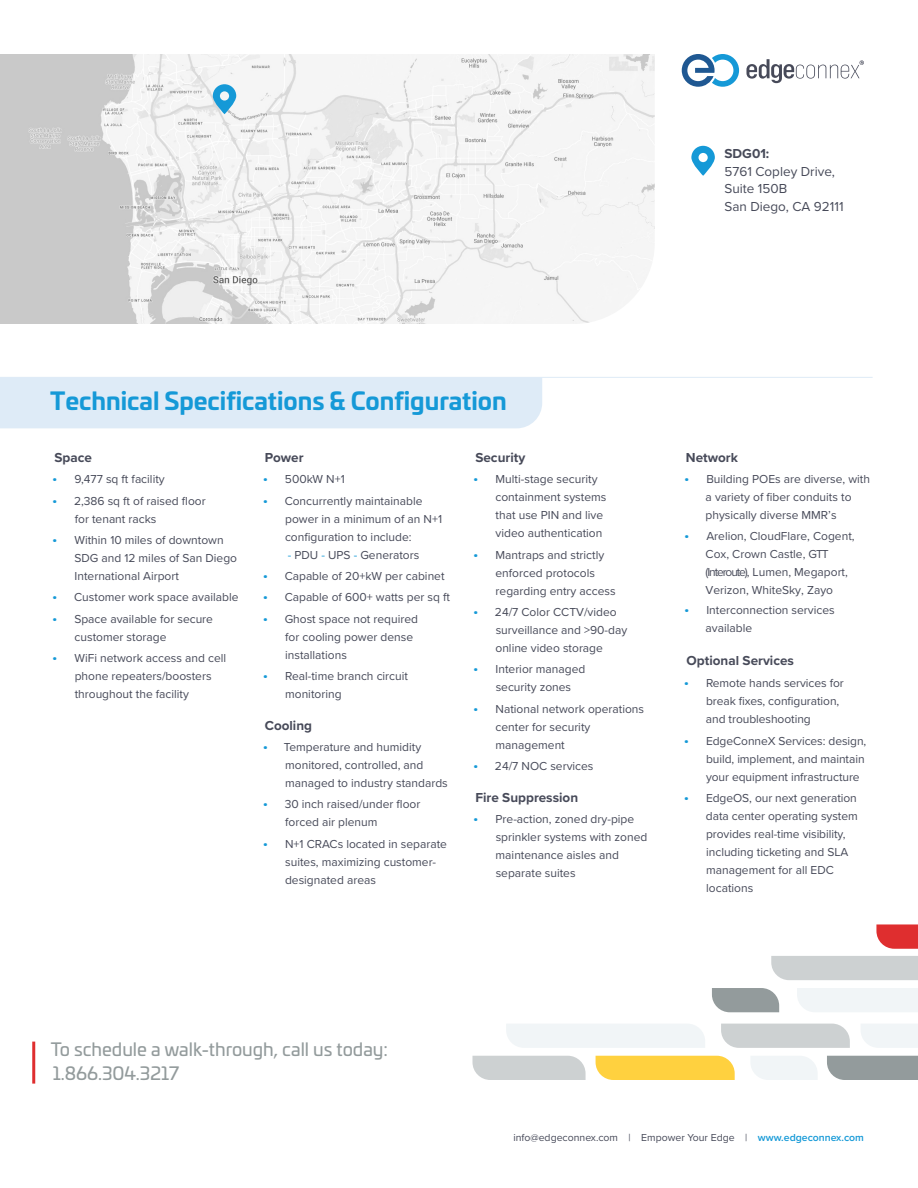
<style>
.page{position:relative;width:918px;height:1188px;background:#fff}
.page>*{position:absolute;margin:0;border:0;box-sizing:border-box;transform-origin:0 0}
.Section_Header_w__Ba{font:700 24px "Univia Pro";color:#1599d7}
.Callout{font:18px/24px "Univia Pro";color:#939b9c}
.Paragraph_Header{font:700 13.5px "Proxima Nova";color:#474a59}
.Body_Copy{font:13.5px/18px "Proxima Nova";color:#474a59}
.t1{font:12px/18px "Proxima Nova";color:#474a59}
.t2{font:10.5px "Proxima Nova";color:#474a59}
.s1{font-weight:700}
.s2{font-family:"Univia Pro";color:#1599d7}
.s3{color:#1599d7}
.s4{font-weight:600;color:#1599d7}
</style>
<div class="page">
<div style="left:827px;top:1056px;width:91px;height:24px;background:#939b9c"></div>
<div style="left:751px;top:1056px;width:66px;height:24px;background:#f1f5f7"></div>
<div style="left:721px;top:1024px;width:129px;height:24px;background:#cdd1d2"></div>
<svg style="left:861px;top:1024px;width:57px;height:24px"></svg>
<div style="left:797px;top:988px;width:121px;height:24px;background:#f1f5f7"></div>
<div style="left:771px;top:956px;width:147px;height:24px;background:#cdd1d2"></div>
<svg style="left:876px;top:924px;width:42px;height:25px"></svg>
<svg style="left:712px;top:988px;width:67px;height:24px;background:#9ba3a3"></svg>
<div style="left:473px;top:1056px;width:113px;height:24px;background:#cdd1d2"></div>
<div style="left:596px;top:1056px;width:139px;height:24px;background:#ffd13f"></div>
<div style="left:506px;top:1024px;width:199px;height:24px;background:#f1f5f7"></div>
<div style="left:0;top:378px;width:542px;height:50px;background:#deebf7"></div>
<hr style="left:0;top:377px;width:873px;height:1px;background:#deebf7">
<hr style="left:32px;top:1042px;width:3px;height:42px;background:#df2e2f">
<svg style="left:691px;top:146px;width:24px;height:30px"></svg>
<svg style="left:682px;top:54px;width:57px;height:33px"></svg>
<svg style="left:746px;top:59px;width:118px;height:24px"></svg>
<img style="left:0;top:54px;width:655px;height:270px">
<svg style="left:213px;top:84px;width:23px;height:30px"></svg>
<p class="Body_Copy" style="left:724px;top:143px;width:112px"><span class="s1">SDG01:<br></span>5761 Copley Drive,<br>Suite 150B</p>
<p class="Body_Copy" style="left:724px;top:197px;width:121px">San Diego, CA 92111</p>
<p class="Section_Header_w__Ba" style="left:50px;top:382px;width:458px">Technical Specifications &amp; Configuration</p>
<p class="Paragraph_Header" style="left:54px;top:447px;width:39px">Space</p>
<p class="t1" style="left:52px;top:470px;width:115px"><span class="s2">•</span> 9,477 sq ft facility</p>
<p class="t1" style="left:75px;top:491px;width:132px;text-indent:-23px"><span class="s2">•</span> 2,386 sq ft of raised floor for tenant racks</p>
<p class="t1" style="left:74px;top:530px;width:164px;text-indent:-23px"><span class="s2">•</span> Within 10 miles of downtown<br>SDG and 12 miles of San Diego<br>International Airport</p>
<p class="t1" style="left:52px;top:588px;width:188px"><span class="s2">•</span> Customer work space available</p>
<p class="t1" style="left:75px;top:609px;width:140px;text-indent:-23px"><span class="s2">•</span> Space available for secure customer storage</p>
<p class="t1" style="left:75px;top:649px;width:153px;text-indent:-23px"><span class="s2">•</span> WiFi network access and cell phone repeaters/boosters throughout the facility</p>
<p class="Paragraph_Header" style="left:475px;top:447px;width:51px">Security</p>
<p class="t1" style="left:496px;top:470px;width:112px;text-indent:-23px"><span class="s2">•</span> Multi-stage security containment systems that use PIN and live video authentication</p>
<p class="t1" style="left:496px;top:545px;width:122px;text-indent:-23px"><span class="s2">•</span> Mantraps and strictly enforced protocols regarding entry access</p>
<p class="t1" style="left:496px;top:602px;width:133px;text-indent:-23px"><span class="s2">•</span> 24/7 Color CCTV/video surveillance and &gt;90-day online video storage</p>
<p class="t1" style="left:496px;top:660px;width:91px;text-indent:-23px"><span class="s2">•</span> Interior managed security zones</p>
<p class="t1" style="left:496px;top:699px;width:150px;text-indent:-23px"><span class="s2">•</span> National network operations center for security management</p>
<p class="t1" style="left:473px;top:757px;width:123px"><span class="s2">•</span> 24/7 NOC services</p>
<p class="Paragraph_Header" style="left:475px;top:787px;width:104px">Fire Suppression</p>
<p class="t1" style="left:496px;top:809px;width:153px;text-indent:-23px"><span class="s2">•</span> Pre-action, zoned dry-pipe sprinkler systems with zoned maintenance aisles and separate suites</p>
<p class="Paragraph_Header" style="left:265px;top:447px;width:40px">Power</p>
<p class="t1" style="left:262px;top:470px;width:84px"><span class="s2">•</span> 500kW N+1</p>
<p class="t1" style="left:285px;top:491px;width:159px;text-indent:-23px"><span class="s2">•</span> Concurrently maintainable power in a minimum of an N+1 configuration to include:</p>
<p class="t1" style="left:288px;top:545px;width:133px"><span class="s3">-</span> PDU <span class="s3">-</span> UPS <span class="s3">-</span> Generators</p>
<p class="t1" style="left:262px;top:566px;width:184px"><span class="s2">•</span> Capable of 20+kW per cabinet</p>
<p class="t1" style="left:262px;top:588px;width:189px"><span class="s2">•</span> Capable of 600+ watts per sq ft</p>
<p class="t1" style="left:285px;top:609px;width:134px;text-indent:-23px"><span class="s2">•</span> Ghost space not required for cooling power dense installations</p>
<p class="t1" style="left:285px;top:667px;width:124px;text-indent:-23px"><span class="s2">•</span> Real-time branch circuit monitoring</p>
<p class="Paragraph_Header" style="left:265px;top:715px;width:49px">Cooling</p>
<p class="t1" style="left:285px;top:737px;width:164px;text-indent:-23px"><span class="s2">•</span> Temperature and humidity monitored, controlled, and managed to industry standards</p>
<p class="t1" style="left:285px;top:795px;width:137px;text-indent:-23px"><span class="s2">•</span> 30 inch raised/under floor forced air plenum</p>
<p class="t1" style="left:285px;top:834px;width:164px;text-indent:-23px"><span class="s2">•</span> N+1 CRACs located in separate suites, maximizing customer&shy;designated areas</p>
<p class="Paragraph_Header" style="left:686px;top:447px;width:54px">Network</p>
<p class="t1" style="left:706px;top:470px;width:166px;text-indent:-22px"><span class="s2">•</span> Building POEs are diverse, with a variety of fiber conduits to physically diverse MMR’s</p>
<p class="t1" style="left:706px;top:526px;width:151px;text-indent:-22px"><span class="s2">•</span> Arelion, CloudFlare, Cogent,<br>Cox, Crown Castle, GTT (Interoute), Lumen, Megaport,<br>Verizon, WhiteSky, Zayo</p>
<p class="t1" style="left:706px;top:600px;width:131px;text-indent:-22px"><span class="s2">•</span> Interconnection services available</p>
<p class="Paragraph_Header" style="left:687px;top:651px;width:109px">Optional Services</p>
<p class="t1" style="left:706px;top:674px;width:139px;text-indent:-23px"><span class="s2">•</span> Remote hands services for break fixes, configuration, and troubleshooting</p>
<p class="t1" style="left:706px;top:731px;width:162px;text-indent:-23px"><span class="s2">•</span> EdgeConneX Services: design, build, implement, and maintain your equipment infrastructure</p>
<p class="t1" style="left:706px;top:789px;width:153px;text-indent:-23px"><span class="s2">•</span> EdgeOS, our next generation data center operating system provides real-time visibility, including ticketing and SLA management for all EDC locations</p>
<p class="Callout" style="left:51px;top:1036px;width:339px">To schedule a walk-through, call us today:<br>1.866.304.3217</p>
<p class="t2" style="left:513px;top:1130px;width:352px">info@edgeconnex.com | Empower Your Edge | <span class="s4">www.edgeconnex.com</span></p>
</div>
